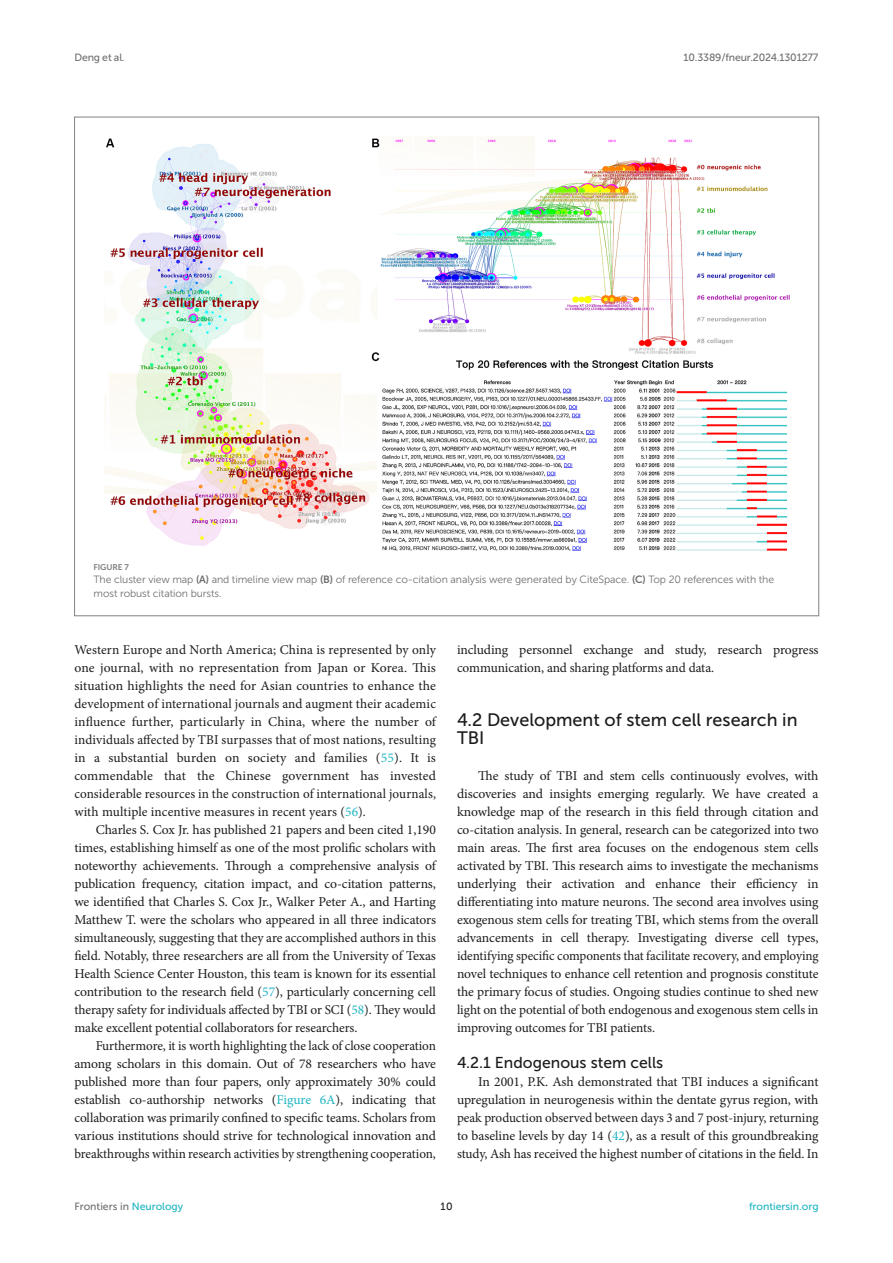
<style>
.page{position:relative;width:893px;height:1263px;background:#fff}
.page>*{position:absolute;margin:0;border:0;box-sizing:border-box;transform-origin:0 0}
.HEAD_2{font:18px/18px "Museo Sans 500";color:#1b1c1b}
.HEAD_3{font:15.75px "Museo Sans 500";color:#1b1c1b}
.TEXT{font:13.5px/18px "Minion Pro";letter-spacing:-.005em;color:#1b1c1b;text-align:justify}
.TEXT_FLUSH{font:13.5px/18px "Minion Pro";letter-spacing:-.01em;color:#1b1c1b;text-align:justify}
.FIG_LEG{font:10.5px/13.5px "Museo Sans 300";letter-spacing:-.01em;color:#706f70}
.t1{font:10.5px "Museo Sans 500";letter-spacing:-.015em;color:#706f70}
.t2{font:10.5px "Museo Sans 500";color:#1db5c3}
.t3{font:10.5px "Museo Sans 500";color:#1b1c1b}
.FIG_HD{font:8.25px "Museo Sans 700";letter-spacing:-.01em;color:#7e7f7f}
.s1{font-family:"Museo Sans 700"}
.s2{color:#1db5c3}
</style>
<div class="page">
<img style="left:104px;top:137px;width:686px;height:414px">
<p class="t1" style="left:74px;top:51px;width:52px">Deng et al.</p>
<p class="t1" style="left:684px;top:51px;width:136px">10.3389/fneur.2024.1301277</p>
<p class="FIG_HD" style="left:94px;top:562px;width:37px">FIGURE 7</p>
<p class="FIG_LEG" style="left:94px;top:573px;width:682px">The cluster view map <span class="s1">(A)</span> and timeline view map <span class="s1">(B)</span> of reference co-citation analysis were generated by CiteSpace. <span class="s1">(C)</span> Top 20 references with the most robust citation bursts.</p>
<p class="TEXT" style="left:74px;top:641px;width:363px">Western Europe and North America; China is represented by only one journal, with no representation from Japan or Korea. This situation highlights the need for Asian countries to enhance the development of international journals and augment their academic influence further, particularly in China, where the number of individuals affected by TBI surpasses that of most nations, resulting in a substantial burden on society and families (<span class="s2">55</span>). It is commendable that the Chinese government has invested considerable resources in the construction of international journals, with multiple incentive measures in recent years (<span class="s2">56</span>).</p>
<p class="TEXT" style="left:74px;top:821px;width:363px;text-indent:21px">Charles S. Cox Jr. has published 21 papers and been cited 1,190 times, establishing himself as one of the most prolific scholars with noteworthy achievements. Through a comprehensive analysis of publication frequency, citation impact, and co-citation patterns, we identified that Charles S. Cox Jr., Walker Peter A., and Harting Matthew T. were the scholars who appeared in all three indicators simultaneously, suggesting that they are accomplished authors in this field. Notably, three researchers are all from the University of Texas Health Science Center Houston, this team is known for its essential contribution to the research field (<span class="s2">57</span>), particularly concerning cell therapy safety for individuals affected by TBI or SCI (<span class="s2">58</span>). They would make excellent potential collaborators for researchers.</p>
<p class="TEXT" style="left:74px;top:1037px;width:363px;text-indent:21px">Furthermore, it is worth highlighting the lack of close cooperation among scholars in this domain. Out of 78 researchers who have published more than four papers, only approximately 30% could establish co-authorship networks (<span class="s2">Figure 6A</span>), indicating that collaboration was primarily confined to specific teams. Scholars from various institutions should strive for technological innovation and breakthroughs within research activities by strengthening cooperation,</p>
<p class="TEXT" style="left:457px;top:641px;width:363px">including personnel exchange and study, research progress communication, and sharing platforms and data.</p>
<p class="HEAD_2" style="left:457px;top:711px;width:342px">4.2 Development of stem cell research in<br>TBI</p>
<p class="TEXT_FLUSH" style="left:457px;top:767px;width:363px;text-indent:21px">The study of TBI and stem cells continuously evolves, with discoveries and insights emerging regularly. We have created a knowledge map of the research in this field through citation and co-citation analysis. In general, research can be categorized into two main areas. The first area focuses on the endogenous stem cells activated by TBI. This research aims to investigate the mechanisms underlying their activation and enhance their efficiency in differentiating into mature neurons. The second area involves using exogenous stem cells for treating TBI, which stems from the overall advancements in cell therapy. Investigating diverse cell types, identifying specific components that facilitate recovery, and employing novel techniques to enhance cell retention and prognosis constitute the primary focus of studies. Ongoing studies continue to shed new light on the potential of both endogenous and exogenous stem cells in improving outcomes for TBI patients.</p>
<p class="HEAD_3" style="left:457px;top:1054px;width:208px">4.2.1 Endogenous stem cells</p>
<p class="TEXT_FLUSH" style="left:457px;top:1073px;width:363px;text-indent:21px">In 2001, P.K. Ash demonstrated that TBI induces a significant upregulation in neurogenesis within the dentate gyrus region, with peak production observed between days 3 and 7 post-injury, returning to baseline levels by day 14 (<span class="s2">42</span>), as a result of this groundbreaking study, Ash has received the highest number of citations in the field. In</p>
<p class="t1" style="left:74px;top:1200px;width:110px">Frontiers in <span class="s2">Neurology</span></p>
<p class="t3" style="left:440px;top:1200px;width:14px">10</p>
<p class="t2" style="left:749px;top:1200px;width:71px">frontiersin.org</p>
</div>
